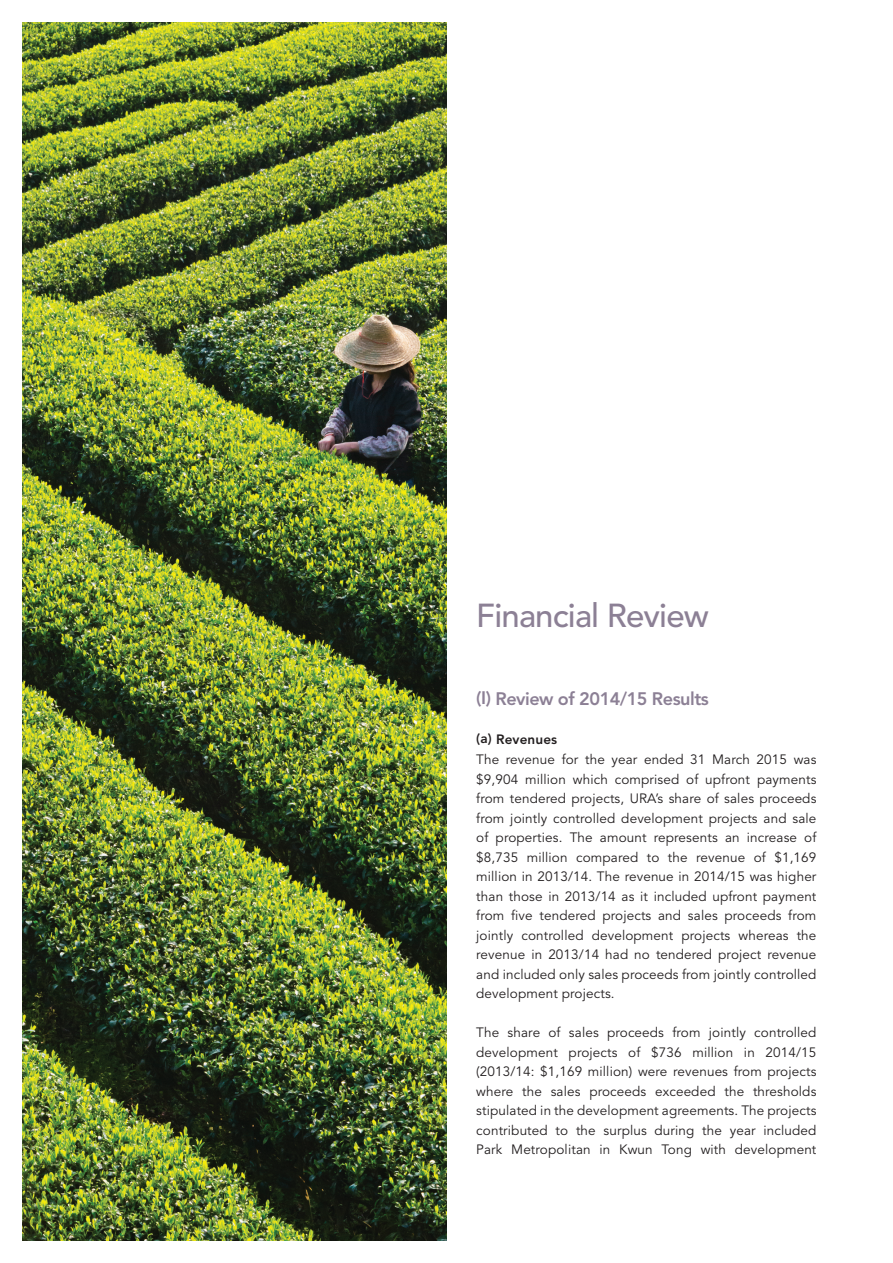
<style>
.page{position:relative;width:893px;height:1263px;background:#fff}
.page>*{position:absolute;margin:0;border:0;box-sizing:border-box;transform-origin:0 0}
.t1{font:500 33px "Avenir";letter-spacing:-.025em;color:#8c8095}
.t2{font:800 18px "Avenir";letter-spacing:-.025em;color:#8c8095}
.t3{font:13.5px/19.5px "Avenir";letter-spacing:.01em;color:#231f20;text-align:justify}
.t4{font:800 13.5px "Avenir";letter-spacing:.01em;color:#231f20}
</style>
<div class="page">
<img style="left:22px;top:22px;width:424px;height:1219px">
<h1 class="t1" style="left:476px;top:602px;width:234px">Financial Review</h1>
<h2 class="t2" style="left:476px;top:692px;width:234px">(I) Review of 2014/15 Results</h2>
<p class="t4" style="left:476px;top:734px;width:82px">(a) Revenues</p>
<p class="t3" style="left:476px;top:751px;width:342px">The revenue for the year ended 31 March 2015 was $9,904 million which comprised of upfront payments from tendered projects, URA’s share of sales proceeds from jointly controlled development projects and sale of properties. The amount represents an increase of $8,735 million compared to the revenue of $1,169 million in 2013/14. The revenue in 2014/15 was higher than those in 2013/14 as it included upfront payment from five tendered projects and sales proceeds from jointly controlled development projects whereas the revenue in 2013/14 had no tendered project revenue and included only sales proceeds from jointly controlled development projects.</p>
<p class="t3" style="left:476px;top:1024px;width:342px">The share of sales proceeds from jointly controlled development projects of $736 million in 2014/15 (2013/14: $1,169 million) were revenues from projects where the sales proceeds exceeded the thresholds stipulated in the development agreements. The projects contributed to the surplus during the year included Park Metropolitan in Kwun Tong with development</p>
</div>
